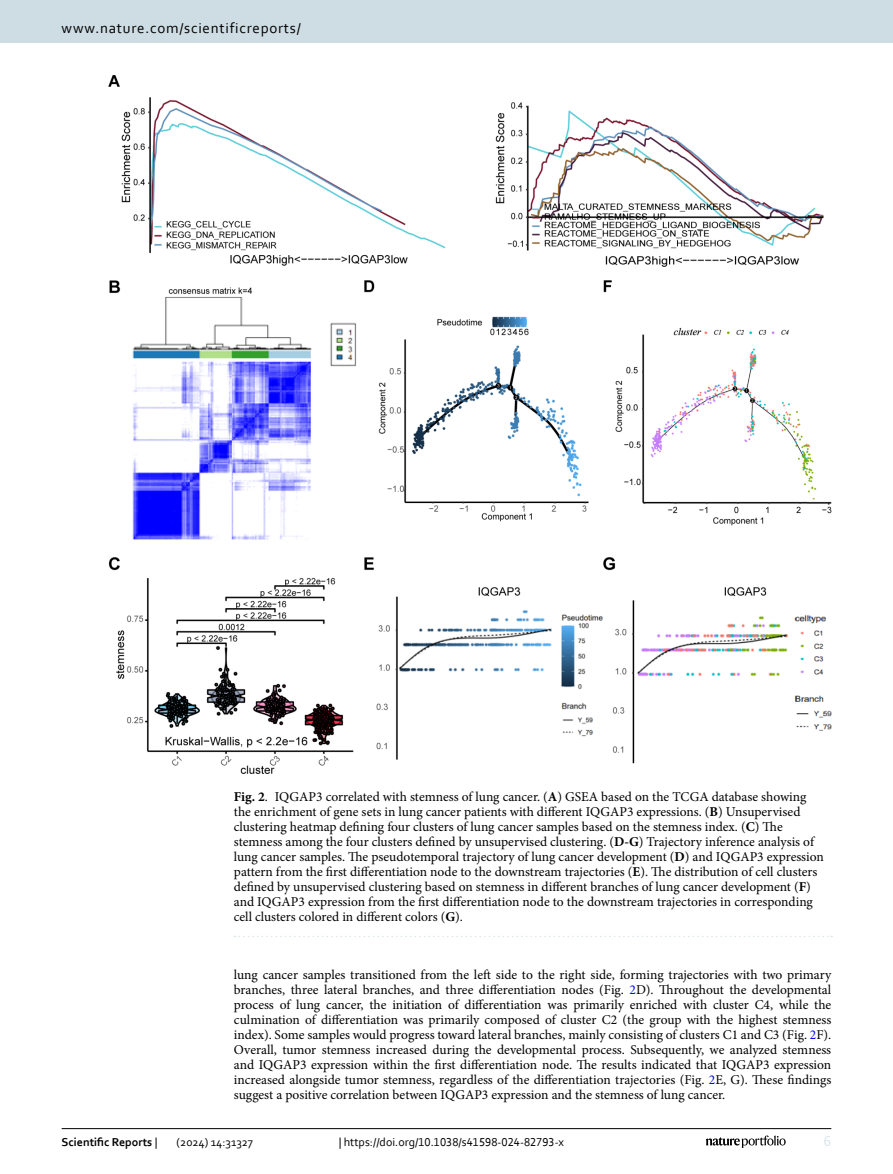
<style>
.page{position:relative;width:893px;height:1174px;background:#fff}
.page>*{position:absolute;margin:0;border:0;box-sizing:border-box;transform-origin:0 0}
.t1{font:15px "Corbel";letter-spacing:.05em;color:#000}
.t2{font:15px "Corbel";color:#d9e4eb}
.Body_Text_Indent{font:13.5px/15px "Minion Pro";color:#000;text-align:justify}
.Figure_Caption{font:13.5px/15px "Minion Pro";color:#000}
.t3{font:12px "Corbel";color:#000}
.t4{font:700 12px "Corbel";color:#000}
.s1{font-weight:700}
.s2{color:#00f}
.s3{font-weight:400}
</style>
<div class="page">
<img style="left:108px;top:76px;width:723px;height:697px">
<svg style="left:235px;top:935px;width:597px;height:2px"></svg>
<hr style="left:62px;top:1128px;width:769px;height:1px;background:#000">
<svg style="left:706px;top:1135px;width:80px;height:12px"></svg>
<div style="left:0;top:0;width:893px;height:43px;background:#cedde4"></div>
<p class="t1" style="left:62px;top:18px;width:241px">www.nature.com/scientificreports/</p>
<p class="Figure_Caption" style="left:234px;top:789px;width:592px"><span class="s1">Fig. 2</span>. IQGAP3 correlated with stemness of lung cancer. (<span class="s1">A</span>) GSEA based on the TCGA database showing the enrichment of gene sets in lung cancer patients with different IQGAP3 expressions. (<span class="s1">B</span>) Unsupervised clustering heatmap defining four clusters of lung cancer samples based on the stemness index. (<span class="s1">C</span>) The stemness among the four clusters defined by unsupervised clustering. (<span class="s1">D-G</span>) Trajectory inference analysis of lung cancer samples. The pseudotemporal trajectory of lung cancer development (<span class="s1">D</span>) and IQGAP3 expression pattern from the first differentiation node to the downstream trajectories (<span class="s1">E</span>). The distribution of cell clusters defined by unsupervised clustering based on stemness in different branches of lung cancer development (<span class="s1">F</span>) and IQGAP3 expression from the first differentiation node to the downstream trajectories in corresponding cell clusters colored in different colors (<span class="s1">G</span>).</p>
<p class="Body_Text_Indent" style="left:234px;top:967px;width:599px">lung cancer samples transitioned from the left side to the right side, forming trajectories with two primary branches, three lateral branches, and three differentiation nodes (Fig. <span class="s2">2</span>D). Throughout the developmental process of lung cancer, the initiation of differentiation was primarily enriched with cluster C4, while the culmination of differentiation was primarily composed of cluster C2 (the group with the highest stemness index). Some samples would progress toward lateral branches, mainly consisting of clusters C1 and C3 (Fig. <span class="s2">2</span>F).<br>Overall, tumor stemness increased during the developmental process. Subsequently, we analyzed stemness and IQGAP3 expression within the first differentiation node. The results indicated that IQGAP3 expression increased alongside tumor stemness, regardless of the differentiation trajectories (Fig. <span class="s2">2</span>E, G). These findings suggest a positive correlation between IQGAP3 expression and the stemness of lung cancer.</p>
<p class="t4" style="left:62px;top:1134px;width:97px">Scientific Reports <span class="s3">|</span></p>
<p class="t3" style="left:177px;top:1134px;width:78px">(2024) 14:31327</p>
<p class="t3" style="left:339px;top:1134px;width:227px">| https://doi.org/10.1038/s41598-024-82793-x</p>
<p class="t2" style="left:824px;top:1132px;width:9px">6</p>
</div>
